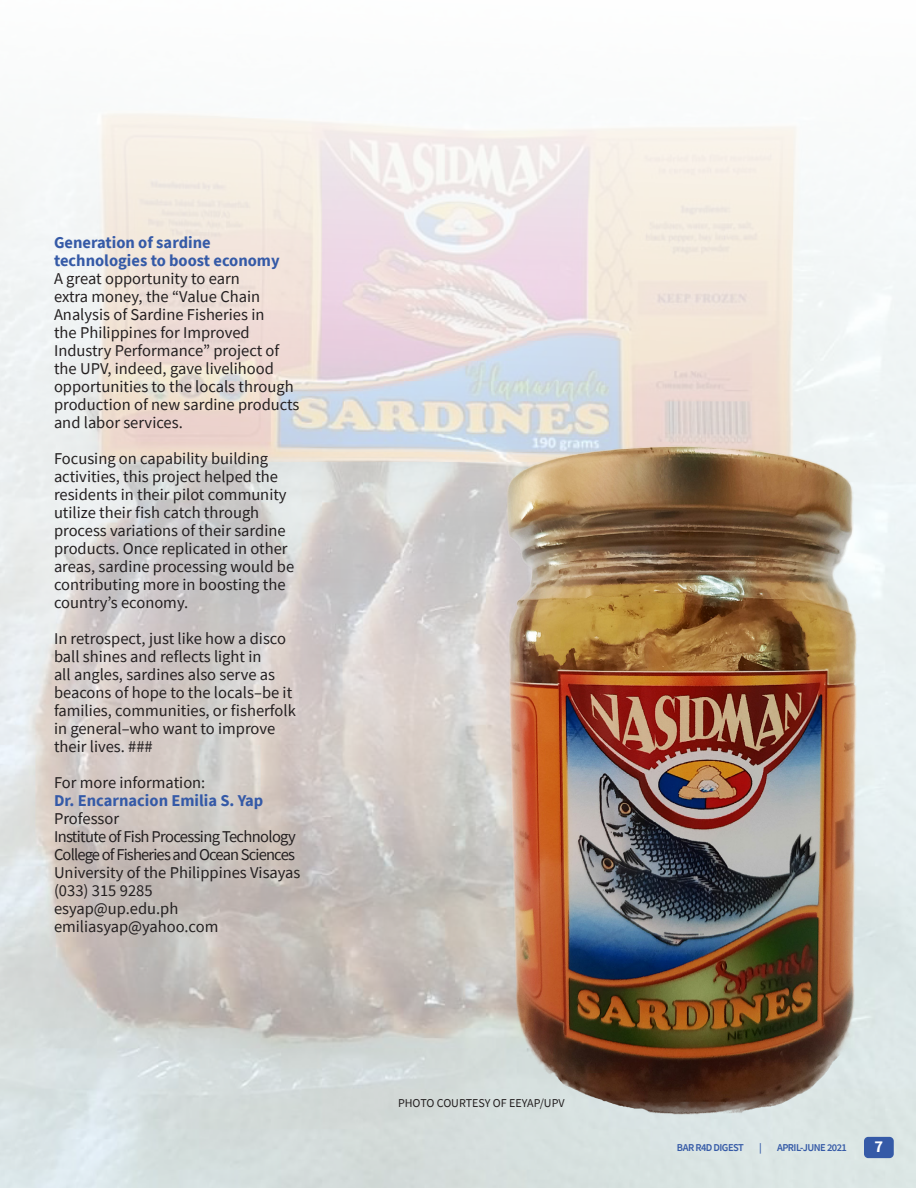
<style>
.page{position:relative;width:918px;height:1188px;background:#fff}
.page>*{position:absolute;margin:0;border:0;box-sizing:border-box;transform-origin:0 0}
.t1{font:16.5px/18px "Source Sans Pro";color:#231f20}
.t2{font:700 16.5px/18px "Source Sans Pro";color:#355aa7}
.t3{font:16.5px "Source Sans Pro";letter-spacing:-.04em;color:#231f20}
.t4{font:16.5px "Source Sans Pro";letter-spacing:-.05em;color:#231f20}
.t5{font:700 16.5px "Source Sans Pro";color:#fff}
.t6{font:12px "Source Sans Pro";color:#231f20}
.t7{font:600 10.5px "Source Sans Pro";letter-spacing:-.05em;color:#355aa7}
</style>
<div class="page">
<img style="left:337px;top:257px;width:579px;height:891px">
<div style="left:864px;top:1137px;width:30px;height:21px;background:#355aa7;border-radius:4px"></div>
<p class="t2" style="left:54px;top:233px;width:227px">Generation of sardine technologies to boost economy</p>
<p class="t1" style="left:54px;top:269px;width:247px">A great opportunity to earn<br>extra money, the “Value Chain<br>Analysis of Sardine Fisheries in<br>the Philippines for Improved<br>Industry Performance” project of the UPV, indeed, gave livelihood opportunities to the locals through production of new sardine products and labor services.</p>
<p class="t1" style="left:54px;top:449px;width:242px">Focusing on capability building activities, this project helped the residents in their pilot community utilize their fish catch through process variations of their sardine products. Once replicated in other areas, sardine processing would be contributing more in boosting the country’s economy.</p>
<p class="t1" style="left:54px;top:629px;width:243px">In retrospect, just like how a disco ball shines and reflects light in<br>all angles, sardines also serve as beacons of hope to the locals–be it families, communities, or fisherfolk in general–who want to improve their lives. ###</p>
<p class="t1" style="left:54px;top:773px;width:153px">For more information:</p>
<p class="t2" style="left:54px;top:791px;width:211px">Dr. Encarnacion Emilia S. Yap</p>
<p class="t1" style="left:54px;top:809px;width:67px">Professor</p>
<p class="t3" style="left:54px;top:826px;width:243px">Institute of Fish Processing Technology</p>
<p class="t4" style="left:54px;top:844px;width:242px">College of Fisheries and Ocean Sciences</p>
<p class="t1" style="left:54px;top:863px;width:248px">University of the Philippines Visayas</p>
<p class="t1" style="left:54px;top:881px;width:100px">(033) 315 9285</p>
<p class="t1" style="left:54px;top:899px;width:166px">esyap@up.edu.ph emiliasyap@yahoo.com</p>
<p class="t6" style="left:398px;top:1095px;width:168px">PHOTO COURTESY OF EEYAP/UPV</p>
<p class="t7" style="left:677px;top:1141px;width:68px">BAR R4D DIGEST</p>
<p class="t7" style="left:759px;top:1141px;width:4px">|</p>
<p class="t7" style="left:777px;top:1141px;width:71px">APRIL-JUNE 2021</p>
<p class="t5" style="left:875px;top:1136px;width:10px">7</p>
</div>
